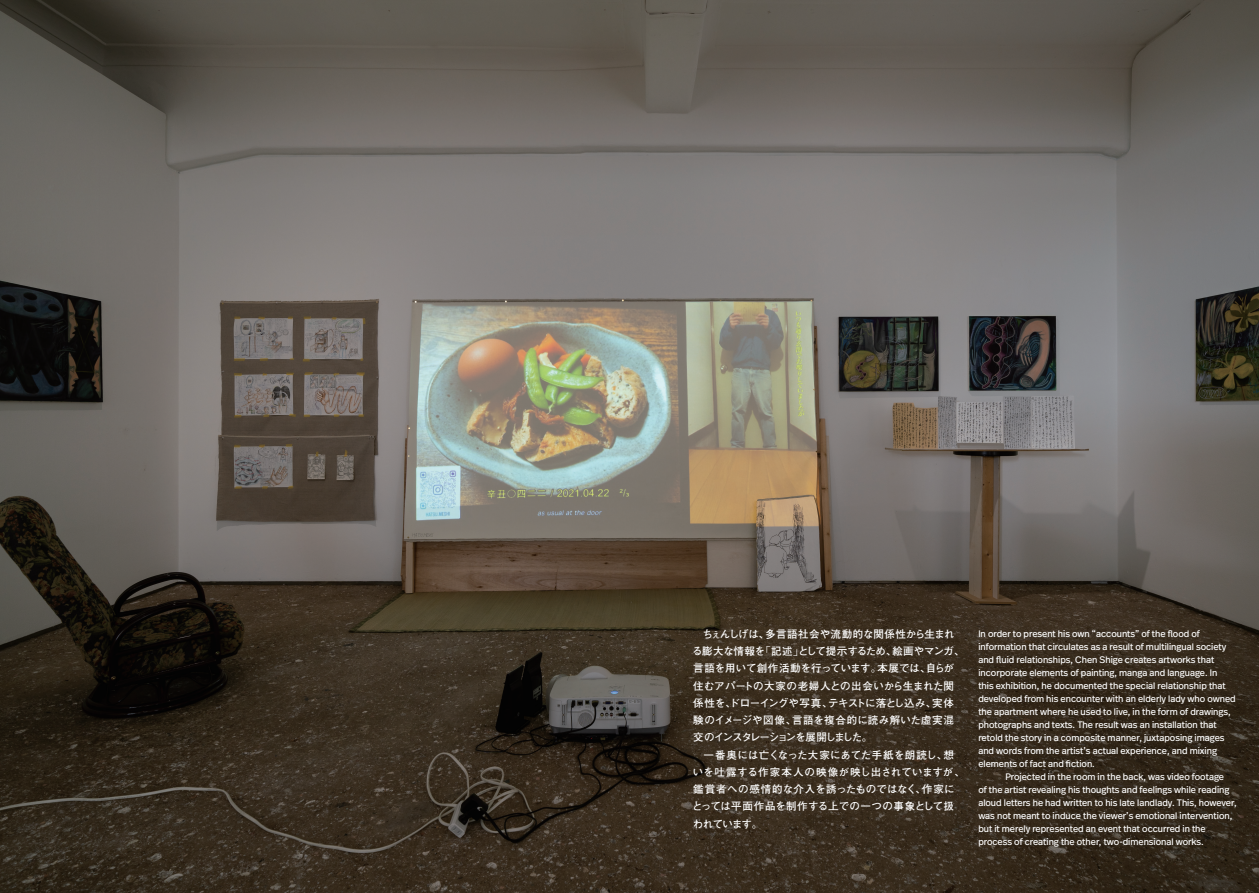
<style>
.page{position:relative;width:1259px;height:893px;background:#fff}
.page>*{position:absolute;margin:0;border:0;box-sizing:border-box;transform-origin:0 0}
.t1{font:700 10.5px/17.2px "Futo Go B101 Pro";letter-spacing:-.005em;color:#fff}
.t2{font:700 10.5px/17.2px "Futo Go B101 Pro";letter-spacing:.015em;color:#fff}
.t3{font:9.45px/13px "Real Head Pro";color:#fff}
.s1{font-family:"Axis Std";font-weight:400}
</style>
<div class="page">
<img style="left:0;top:0;width:1259px;height:893px">
<p class="t1" style="left:692px;top:624px;width:274px;text-indent:10px">ちぇんしげは、多言語社会や流動的な関係性から生まれる膨大な情報を<span class="s1">「</span>記述<span class="s1">」</span>として提示するため、絵画やマンガ、言語を用いて創作活動を行っています。本展では、自らが住むアパートの大家の老婦人との出会いから生まれた関係性を、ドローイングや写真、テキストに落とし込み、実体験のイメージや図像、言語を複合的に読み解いた虚実混交のインスタレーションを展開しました。</p>
<p class="t2" style="left:692px;top:745px;width:274px;text-indent:11px">一番奥には亡くなった大家にあてた手紙を朗読し、想いを吐露する作家本人の映像が映し出されていますが、鑑賞者への感情的な介入を誘ったものではなく、作家にとっては平面作品を制作する上での一つの事象として扱われています。</p>
<p class="t3" style="left:978px;top:627px;width:259px">In order to present his own “accounts” of the flood of information that circulates as a result of multilingual society and fluid relationships, Chen Shige creates artworks that incorporate elements of painting, manga and language. In<br>this exhibition, he documented the special relationship that developed from his encounter with an elderly lady who owned the apartment where he used to live, in the form of drawings, photographs and texts. The result was an installation that retold the story in a composite manner, juxtaposing images and words from the artist’s actual experience, and mixing elements of fact and fiction.</p>
<p class="t3" style="left:978px;top:770px;width:260px;text-indent:27px">Projected in the room in the back, was video footage<br>of the artist revealing his thoughts and feelings while reading aloud letters he had written to his late landlady. This, however, was not meant to induce the viewer’s emotional intervention, but it merely represented an event that occurred in the process of creating the other, two-dimensional works.</p>
</div>
